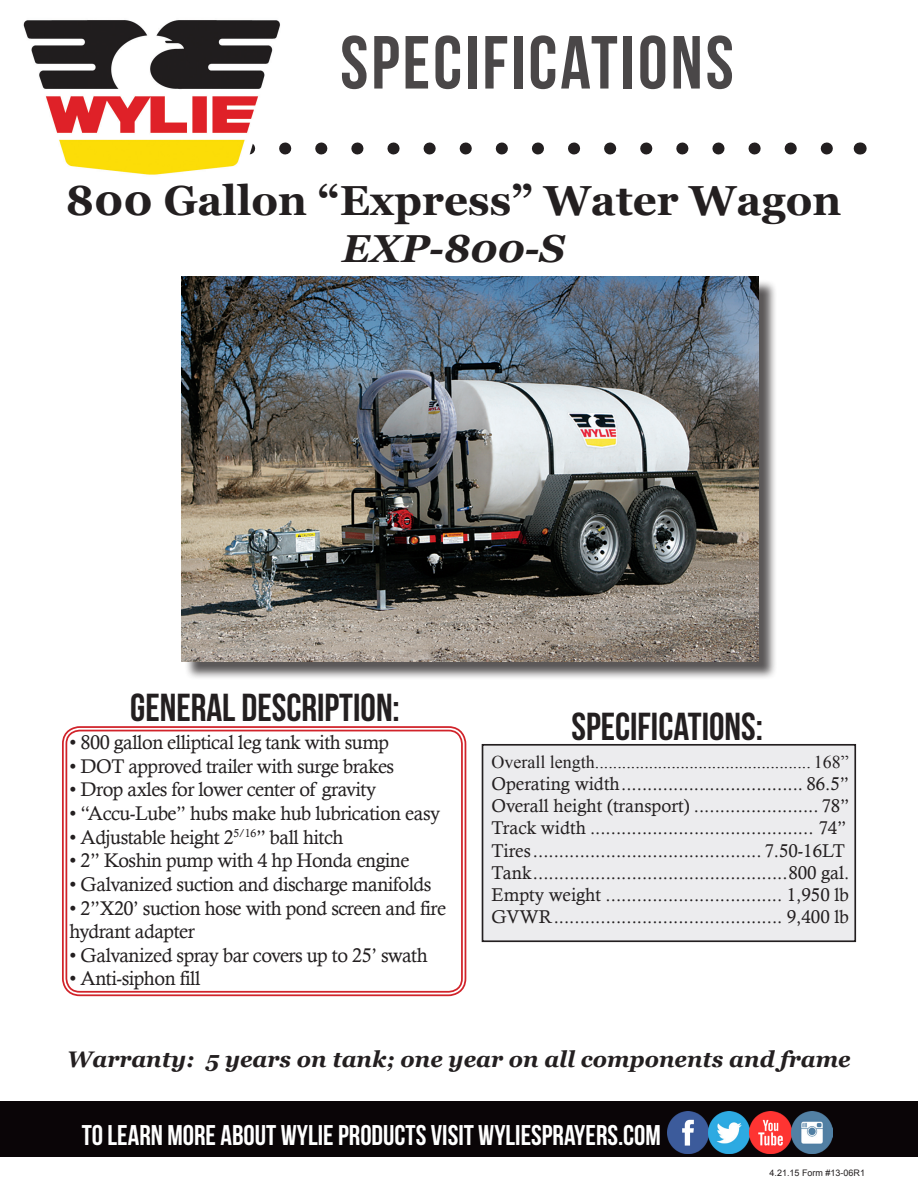
<style>
.page{position:relative;width:918px;height:1188px;background:#fff}
.page>*{position:absolute;margin:0;border:0;box-sizing:border-box;transform-origin:0 0}
.t1{font:75px "Bebas Neue";letter-spacing:.04em;color:#231f20}
.t2{font:700 42px "Georgia";color:#231f20}
.t3{font:39px "Bebas Neue";color:#231f20}
.t4{font:italic 700 39px "Georgia";color:#231f20}
.t5{font:28.5px "Bebas Neue";color:#fff}
.t6{font:italic 700 22.5px "Georgia";color:#231f20}
.t7{font:19.8px/23.5px "Calisto";letter-spacing:-.025em;color:#231f20}
.t8{font:18.45px "Calisto";color:#231f20}
.t9{font:18px "Times New Roman";color:#231f20}
.t10{font:9px "Arial";color:#231f20}
</style>
<div class="page">
<div style="left:0;top:1101px;width:918px;height:55px;background:#0a0507"></div>
<div style="left:62px;top:726px;width:404px;height:270px;border:2px solid #d1232a;border-radius:17px"></div>
<div style="left:66px;top:730px;width:397px;height:263px;border:2px solid #d1232a;border-radius:13px"></div>
<div style="left:483px;top:745px;width:372px;height:196px;background:#ececee"></div>
<div style="left:482px;top:744px;width:374px;height:198px;border:2px solid #231f20"></div>
<svg style="left:279px;top:142px;width:554px;height:12px"></svg>
<svg style="left:860px;top:142px;width:1px;height:12px"></svg>
<img style="left:23px;top:20px;width:239px;height:155px">
<div style="left:184px;top:279px;width:593px;height:401px;background:#231f20;opacity:.75"></div>
<img style="left:182px;top:276px;width:577px;height:385px">
<img style="left:667px;top:1112px;width:166px;height:41px">
<h1 class="t1" style="left:340px;top:21px;width:395px">SPECIFICATIONS</h1>
<p class="t2" style="left:66px;top:174px;width:777px">800 Gallon “Express” Water Wagon</p>
<p class="t4" style="left:342px;top:223px;width:225px">EXP-800-S</p>
<p class="t3" style="left:130px;top:686px;width:271px">GENERAL DESCRIPTION:</p>
<p class="t7" style="left:70px;top:730px;width:321px">• 800 gallon elliptical leg tank with sump</p>
<p class="t7" style="left:70px;top:754px;width:326px">• DOT approved trailer with surge brakes</p>
<p class="t7" style="left:70px;top:778px;width:308px">• Drop axles for lower center of gravity</p>
<p class="t7" style="left:70px;top:801px;width:372px">• “Accu-Lube” hubs make hub lubrication easy</p>
<p class="t7" style="left:70px;top:825px;width:275px">• Adjustable height 2<sup>5/16</sup>” ball hitch</p>
<p class="t7" style="left:70px;top:849px;width:341px">• 2” Koshin pump with 4 hp Honda engine</p>
<p class="t7" style="left:70px;top:872px;width:363px">• Galvanized suction and discharge manifolds</p>
<p class="t7" style="left:70px;top:896px;width:378px">• 2”X20’ suction hose with pond screen and fire hydrant adapter</p>
<p class="t7" style="left:70px;top:943px;width:360px">• Galvanized spray bar covers up to 25’ swath</p>
<p class="t7" style="left:70px;top:967px;width:132px">• Anti-siphon fill</p>
<p class="t3" style="left:571px;top:705px;width:193px">SPECIFICATIONS:</p>
<p class="t9" style="left:491px;top:750px;width:359px">Overall length................................................ 168”</p>
<p class="t8" style="left:491px;top:773px;width:359px">Operating width................................... 86.5”</p>
<p class="t8" style="left:491px;top:795px;width:360px">Overall height (transport) ........................ 78”</p>
<p class="t8" style="left:491px;top:817px;width:357px">Track width ........................................... 74”</p>
<p class="t8" style="left:491px;top:840px;width:355px">Tires............................................ 7.50-16LT</p>
<p class="t8" style="left:491px;top:862px;width:360px">Tank.................................................800 gal.</p>
<p class="t8" style="left:491px;top:884px;width:359px">Empty weight .................................. 1,950 lb</p>
<p class="t8" style="left:491px;top:906px;width:359px">GVWR............................................ 9,400 lb</p>
<p class="t6" style="left:67px;top:1044px;width:785px">Warranty: 5 years on tank; one year on all components and frame</p>
<p class="t5" style="left:82px;top:1120px;width:581px">TO LEARN MORE ABOUT WYLIE PRODUCTS VISIT WYLIESPRAYERS.COM</p>
<p class="t10" style="left:770px;top:1167px;width:97px">4.21.15 Form #13-06R1</p>
</div>
